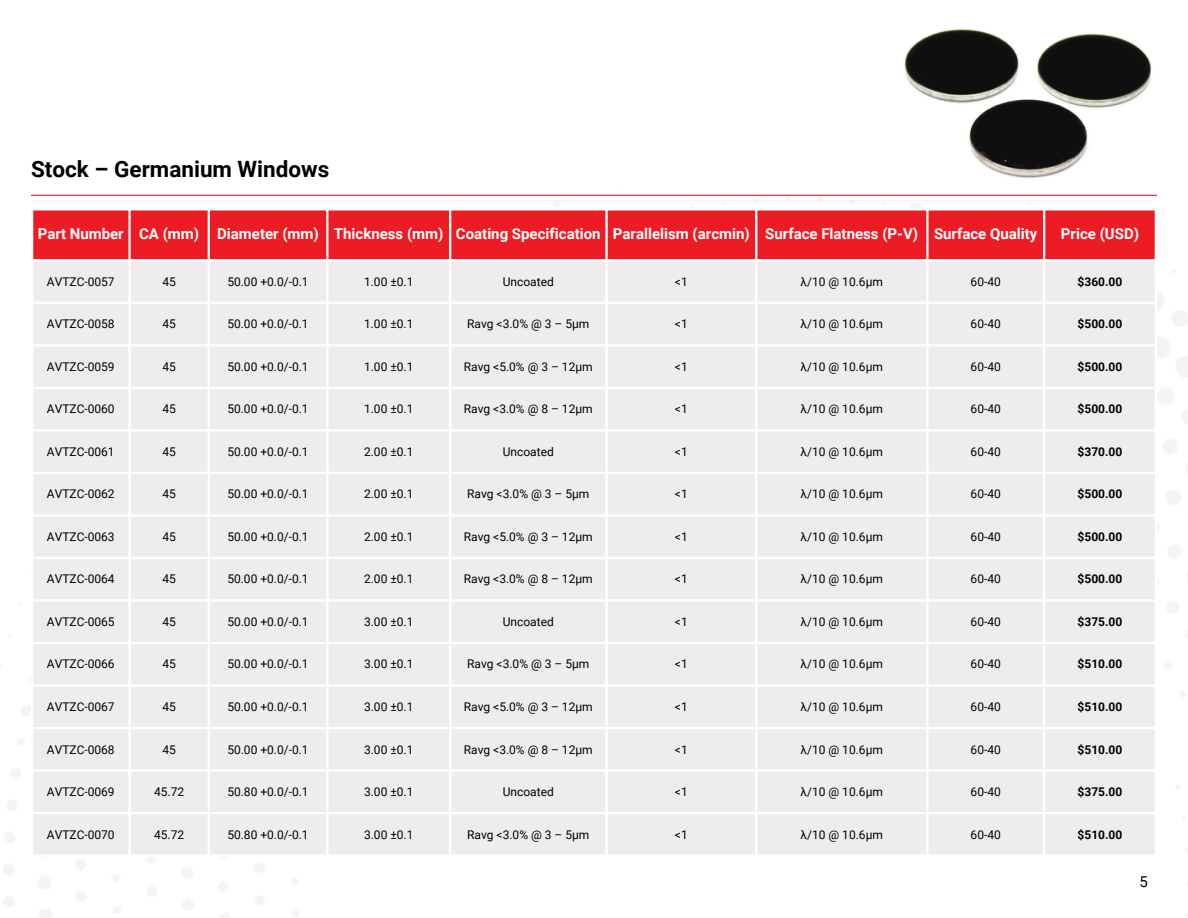
<style>
.page{position:relative;width:1188px;height:918px;background:#fff}
.page>*{position:absolute;margin:0;border:0;box-sizing:border-box;transform-origin:0 0}
.t1{font:700 22.5px "Roboto";color:#000}
.t2{font:700 15px "Roboto";color:#fff}
.t3{font:15px "Roboto";color:#000}
.t4{font:12px "Roboto";color:#000}
.t5{font:700 12px "Roboto";color:#000}
</style>
<div class="page">
<hr style="left:31px;top:195px;width:1126px;height:1px;background:#ed1c24">
<div style="left:33px;top:210px;width:1122px;height:49px;background:#ed1c24"></div>
<div style="left:33px;top:261px;width:1122px;height:593px;background:#ededed"></div>
<hr style="left:128px;top:210px;width:3px;height:644px;background:#fff">
<hr style="left:208px;top:210px;width:2px;height:644px;background:#fff">
<hr style="left:326px;top:210px;width:3px;height:644px;background:#fff">
<hr style="left:449px;top:210px;width:2px;height:644px;background:#fff">
<hr style="left:605px;top:210px;width:3px;height:644px;background:#fff">
<hr style="left:755px;top:210px;width:2px;height:644px;background:#fff">
<hr style="left:926px;top:210px;width:3px;height:644px;background:#fff">
<hr style="left:1043px;top:210px;width:2px;height:644px;background:#fff">
<hr style="left:31px;top:302px;width:1126px;height:2px;background:#fff">
<hr style="left:31px;top:344px;width:1126px;height:2px;background:#fff">
<hr style="left:31px;top:387px;width:1126px;height:2px;background:#fff">
<hr style="left:31px;top:429px;width:1126px;height:2px;background:#fff">
<hr style="left:31px;top:472px;width:1126px;height:2px;background:#fff">
<hr style="left:31px;top:514px;width:1126px;height:3px;background:#fff">
<hr style="left:31px;top:557px;width:1126px;height:2px;background:#fff">
<hr style="left:31px;top:599px;width:1126px;height:3px;background:#fff">
<hr style="left:31px;top:642px;width:1126px;height:2px;background:#fff">
<hr style="left:31px;top:684px;width:1126px;height:3px;background:#fff">
<hr style="left:31px;top:727px;width:1126px;height:2px;background:#fff">
<hr style="left:31px;top:769px;width:1126px;height:3px;background:#fff">
<hr style="left:31px;top:812px;width:1126px;height:2px;background:#fff">
<img style="left:850px;top:29px;width:307px;height:186px">
<p class="t1" style="left:31px;top:156px;width:300px">Stock – Germanium Windows</p>
<p class="t2" style="left:38px;top:225px;width:87px">Part Number</p>
<p class="t2" style="left:139px;top:225px;width:62px">CA (mm)</p>
<h1 class="t2" style="left:217px;top:225px;width:103px">Diameter (mm)</h1>
<p class="t2" style="left:334px;top:225px;width:111px">Thickness (mm)</p>
<p class="t2" style="left:456px;top:225px;width:146px">Coating Specification</p>
<p class="t2" style="left:613px;top:225px;width:138px">Parallelism (arcmin)</p>
<p class="t2" style="left:765px;top:225px;width:154px">Surface Flatness (P-V)</p>
<p class="t2" style="left:934px;top:225px;width:105px">Surface Quality</p>
<p class="t2" style="left:1061px;top:225px;width:80px">Price (USD)</p>
<p class="t4" style="left:47px;top:275px;width:69px">AVTZC-0057</p>
<p class="t4" style="left:162px;top:275px;width:15px">45</p>
<p class="t4" style="left:227px;top:275px;width:83px">50.00 +0.0/-0.1</p>
<p class="t4" style="left:364px;top:275px;width:51px">1.00 ±0.1</p>
<p class="t4" style="left:503px;top:275px;width:53px">Uncoated</p>
<p class="t4" style="left:675px;top:275px;width:14px">&lt;1</p>
<p class="t4" style="left:801px;top:275px;width:84px">λ/10 @ 10.6μm</p>
<p class="t4" style="left:971px;top:275px;width:32px">60-40</p>
<p class="t5" style="left:1078px;top:275px;width:46px">$360.00</p>
<p class="t4" style="left:47px;top:317px;width:69px">AVTZC-0058</p>
<p class="t4" style="left:162px;top:317px;width:15px">45</p>
<p class="t4" style="left:227px;top:317px;width:83px">50.00 +0.0/-0.1</p>
<p class="t4" style="left:364px;top:317px;width:51px">1.00 ±0.1</p>
<p class="t4" style="left:467px;top:317px;width:124px">Ravg &lt;3.0% @ 3 – 5μm</p>
<p class="t4" style="left:675px;top:317px;width:14px">&lt;1</p>
<p class="t4" style="left:801px;top:317px;width:84px">λ/10 @ 10.6μm</p>
<p class="t4" style="left:971px;top:317px;width:32px">60-40</p>
<p class="t5" style="left:1078px;top:317px;width:46px">$500.00</p>
<p class="t4" style="left:47px;top:360px;width:69px">AVTZC-0059</p>
<p class="t4" style="left:162px;top:360px;width:15px">45</p>
<p class="t4" style="left:227px;top:360px;width:83px">50.00 +0.0/-0.1</p>
<p class="t4" style="left:364px;top:360px;width:51px">1.00 ±0.1</p>
<p class="t4" style="left:464px;top:360px;width:130px">Ravg &lt;5.0% @ 3 – 12μm</p>
<p class="t4" style="left:675px;top:360px;width:14px">&lt;1</p>
<p class="t4" style="left:801px;top:360px;width:84px">λ/10 @ 10.6μm</p>
<p class="t4" style="left:971px;top:360px;width:32px">60-40</p>
<p class="t5" style="left:1078px;top:360px;width:46px">$500.00</p>
<p class="t4" style="left:47px;top:402px;width:69px">AVTZC-0060</p>
<p class="t4" style="left:162px;top:402px;width:15px">45</p>
<p class="t4" style="left:227px;top:402px;width:83px">50.00 +0.0/-0.1</p>
<p class="t4" style="left:364px;top:402px;width:51px">1.00 ±0.1</p>
<p class="t4" style="left:464px;top:402px;width:130px">Ravg &lt;3.0% @ 8 – 12μm</p>
<p class="t4" style="left:675px;top:402px;width:14px">&lt;1</p>
<p class="t4" style="left:801px;top:402px;width:84px">λ/10 @ 10.6μm</p>
<p class="t4" style="left:971px;top:402px;width:32px">60-40</p>
<p class="t5" style="left:1078px;top:402px;width:46px">$500.00</p>
<p class="t4" style="left:47px;top:445px;width:69px">AVTZC-0061</p>
<p class="t4" style="left:162px;top:445px;width:15px">45</p>
<p class="t4" style="left:227px;top:445px;width:83px">50.00 +0.0/-0.1</p>
<p class="t4" style="left:364px;top:445px;width:51px">2.00 ±0.1</p>
<p class="t4" style="left:503px;top:445px;width:53px">Uncoated</p>
<p class="t4" style="left:675px;top:445px;width:14px">&lt;1</p>
<p class="t4" style="left:801px;top:445px;width:84px">λ/10 @ 10.6μm</p>
<p class="t4" style="left:971px;top:445px;width:32px">60-40</p>
<p class="t5" style="left:1078px;top:445px;width:46px">$370.00</p>
<p class="t4" style="left:47px;top:487px;width:69px">AVTZC-0062</p>
<p class="t4" style="left:162px;top:487px;width:15px">45</p>
<p class="t4" style="left:227px;top:487px;width:83px">50.00 +0.0/-0.1</p>
<p class="t4" style="left:364px;top:487px;width:51px">2.00 ±0.1</p>
<p class="t4" style="left:467px;top:487px;width:124px">Ravg &lt;3.0% @ 3 – 5μm</p>
<p class="t4" style="left:675px;top:487px;width:14px">&lt;1</p>
<p class="t4" style="left:801px;top:487px;width:84px">λ/10 @ 10.6μm</p>
<p class="t4" style="left:971px;top:487px;width:32px">60-40</p>
<p class="t5" style="left:1078px;top:487px;width:46px">$500.00</p>
<p class="t4" style="left:47px;top:530px;width:69px">AVTZC-0063</p>
<p class="t4" style="left:162px;top:530px;width:15px">45</p>
<p class="t4" style="left:227px;top:530px;width:83px">50.00 +0.0/-0.1</p>
<p class="t4" style="left:364px;top:530px;width:51px">2.00 ±0.1</p>
<p class="t4" style="left:464px;top:530px;width:130px">Ravg &lt;5.0% @ 3 – 12μm</p>
<p class="t4" style="left:675px;top:530px;width:14px">&lt;1</p>
<p class="t4" style="left:801px;top:530px;width:84px">λ/10 @ 10.6μm</p>
<p class="t4" style="left:971px;top:530px;width:32px">60-40</p>
<p class="t5" style="left:1078px;top:530px;width:46px">$500.00</p>
<p class="t4" style="left:47px;top:572px;width:69px">AVTZC-0064</p>
<p class="t4" style="left:162px;top:572px;width:15px">45</p>
<p class="t4" style="left:227px;top:572px;width:83px">50.00 +0.0/-0.1</p>
<p class="t4" style="left:364px;top:572px;width:51px">2.00 ±0.1</p>
<p class="t4" style="left:464px;top:572px;width:130px">Ravg &lt;3.0% @ 8 – 12μm</p>
<p class="t4" style="left:675px;top:572px;width:14px">&lt;1</p>
<p class="t4" style="left:801px;top:572px;width:84px">λ/10 @ 10.6μm</p>
<p class="t4" style="left:971px;top:572px;width:32px">60-40</p>
<p class="t5" style="left:1078px;top:572px;width:46px">$500.00</p>
<p class="t4" style="left:47px;top:615px;width:69px">AVTZC-0065</p>
<p class="t4" style="left:162px;top:615px;width:15px">45</p>
<p class="t4" style="left:227px;top:615px;width:83px">50.00 +0.0/-0.1</p>
<p class="t4" style="left:364px;top:615px;width:51px">3.00 ±0.1</p>
<p class="t4" style="left:503px;top:615px;width:53px">Uncoated</p>
<p class="t4" style="left:675px;top:615px;width:14px">&lt;1</p>
<p class="t4" style="left:801px;top:615px;width:84px">λ/10 @ 10.6μm</p>
<p class="t4" style="left:971px;top:615px;width:32px">60-40</p>
<p class="t5" style="left:1078px;top:615px;width:46px">$375.00</p>
<p class="t4" style="left:47px;top:657px;width:69px">AVTZC-0066</p>
<p class="t4" style="left:162px;top:657px;width:15px">45</p>
<p class="t4" style="left:227px;top:657px;width:83px">50.00 +0.0/-0.1</p>
<p class="t4" style="left:364px;top:657px;width:51px">3.00 ±0.1</p>
<p class="t4" style="left:467px;top:657px;width:124px">Ravg &lt;3.0% @ 3 – 5μm</p>
<p class="t4" style="left:675px;top:657px;width:14px">&lt;1</p>
<p class="t4" style="left:801px;top:657px;width:84px">λ/10 @ 10.6μm</p>
<p class="t4" style="left:971px;top:657px;width:32px">60-40</p>
<p class="t5" style="left:1078px;top:657px;width:46px">$510.00</p>
<p class="t4" style="left:47px;top:700px;width:69px">AVTZC-0067</p>
<p class="t4" style="left:162px;top:700px;width:15px">45</p>
<p class="t4" style="left:227px;top:700px;width:83px">50.00 +0.0/-0.1</p>
<p class="t4" style="left:364px;top:700px;width:51px">3.00 ±0.1</p>
<p class="t4" style="left:464px;top:700px;width:130px">Ravg &lt;5.0% @ 3 – 12μm</p>
<p class="t4" style="left:675px;top:700px;width:14px">&lt;1</p>
<p class="t4" style="left:801px;top:700px;width:84px">λ/10 @ 10.6μm</p>
<p class="t4" style="left:971px;top:700px;width:32px">60-40</p>
<p class="t5" style="left:1078px;top:700px;width:46px">$510.00</p>
<p class="t4" style="left:47px;top:742px;width:69px">AVTZC-0068</p>
<p class="t4" style="left:162px;top:742px;width:15px">45</p>
<p class="t4" style="left:227px;top:742px;width:83px">50.00 +0.0/-0.1</p>
<p class="t4" style="left:364px;top:742px;width:51px">3.00 ±0.1</p>
<p class="t4" style="left:464px;top:742px;width:130px">Ravg &lt;3.0% @ 8 – 12μm</p>
<p class="t4" style="left:675px;top:742px;width:14px">&lt;1</p>
<p class="t4" style="left:801px;top:742px;width:84px">λ/10 @ 10.6μm</p>
<p class="t4" style="left:971px;top:742px;width:32px">60-40</p>
<p class="t5" style="left:1078px;top:742px;width:46px">$510.00</p>
<p class="t4" style="left:47px;top:785px;width:69px">AVTZC-0069</p>
<p class="t4" style="left:154px;top:785px;width:32px">45.72</p>
<p class="t4" style="left:227px;top:785px;width:83px">50.80 +0.0/-0.1</p>
<p class="t4" style="left:364px;top:785px;width:51px">3.00 ±0.1</p>
<p class="t4" style="left:503px;top:785px;width:53px">Uncoated</p>
<p class="t4" style="left:675px;top:785px;width:14px">&lt;1</p>
<p class="t4" style="left:801px;top:785px;width:84px">λ/10 @ 10.6μm</p>
<p class="t4" style="left:971px;top:785px;width:32px">60-40</p>
<p class="t5" style="left:1078px;top:785px;width:46px">$375.00</p>
<p class="t4" style="left:47px;top:827px;width:69px">AVTZC-0070</p>
<p class="t4" style="left:154px;top:827px;width:32px">45.72</p>
<p class="t4" style="left:227px;top:827px;width:83px">50.80 +0.0/-0.1</p>
<p class="t4" style="left:364px;top:827px;width:51px">3.00 ±0.1</p>
<p class="t4" style="left:467px;top:827px;width:124px">Ravg &lt;3.0% @ 3 – 5μm</p>
<p class="t4" style="left:675px;top:827px;width:14px">&lt;1</p>
<p class="t4" style="left:801px;top:827px;width:84px">λ/10 @ 10.6μm</p>
<p class="t4" style="left:971px;top:827px;width:32px">60-40</p>
<p class="t5" style="left:1078px;top:827px;width:46px">$510.00</p>
<p class="t3" style="left:1139px;top:873px;width:10px">5</p>
</div>
